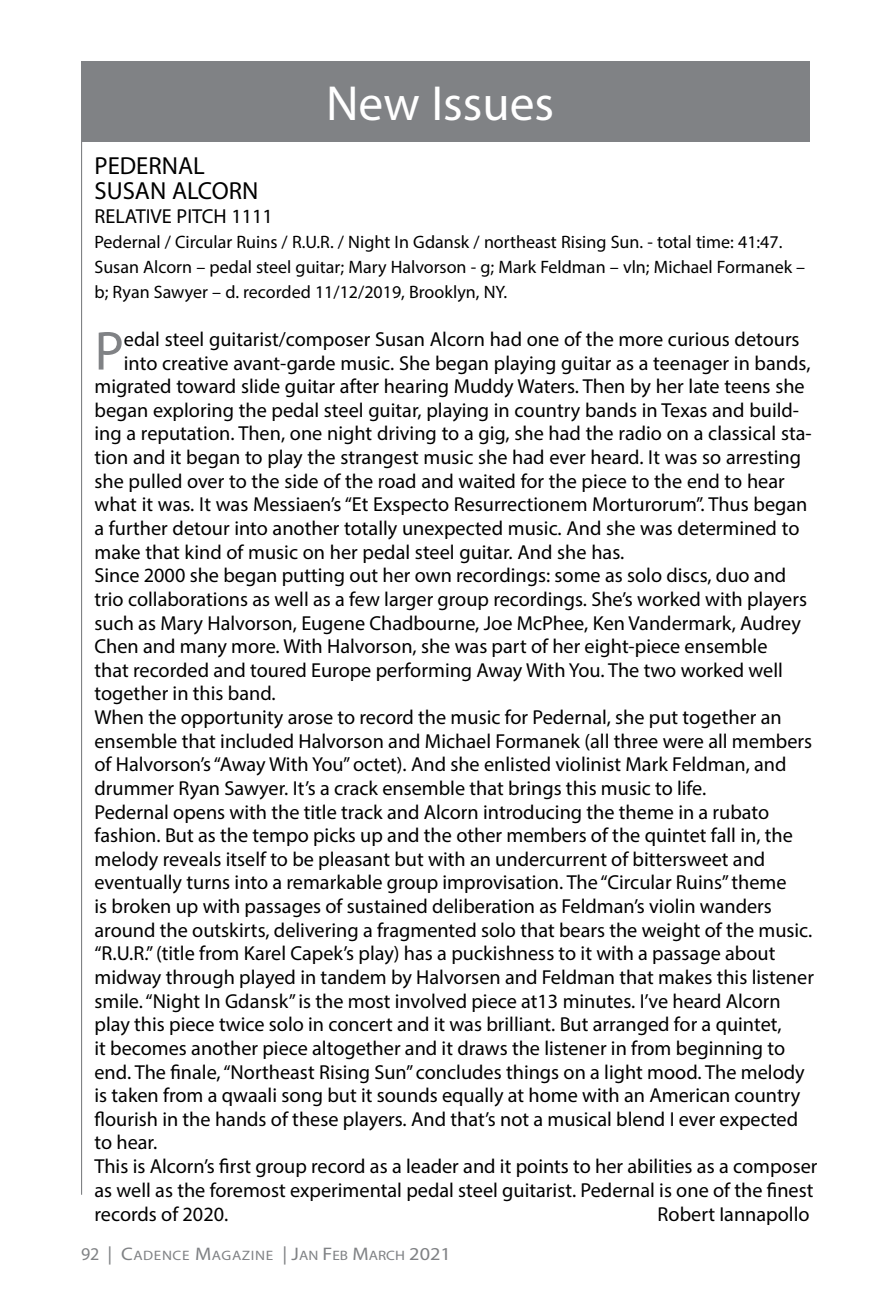
<style>
.page{position:relative;width:891px;height:1296px;background:#fff}
.page>*{position:absolute;margin:0;border:0;box-sizing:border-box;transform-origin:0 0}
.t1{font:55.35px "Myriad Pro";color:#808285}
.t2{font:49.5px "Myriad Pro";color:#fff}
.t3{font:24.75px/24.8px "Myriad Pro";color:#000}
.t4{font:20.25px "Myriad Pro";color:#000}
.t5{font:18px/24.8px "Myriad Pro";color:#000}
.t6{font:13.72px "Myriad Pro";letter-spacing:.04em;color:#808285;scale:1.11 1}
.s1{font-size:18px}
.s2{font-size:18.22px}
</style>
<div class="page">
<div style="left:81px;top:61px;width:729px;height:81px;background:#808285"></div>
<hr style="left:81px;top:142px;width:1px;height:1053px;background:#808285">
<h2 class="t2" style="left:326px;top:73px;width:230px">New Issues</h2>
<p class="t3" style="left:94px;top:153px;width:165px">PEDERNAL<br>SUSAN ALCORN</p>
<p class="t4" style="left:94px;top:204px;width:180px">RELATIVE PITCH 1111</p>
<p class="t5" style="left:94px;top:229px;width:712px">Pedernal / Circular Ruins / R.U.R. / Night In Gdansk / northeast Rising Sun. - total time: 41:47.<br>Susan Alcorn – pedal steel guitar; Mary Halvorson - g; Mark Feldman – vln; Michael Formanek – b; Ryan Sawyer – d. recorded 11/12/2019, Brooklyn, NY.</p>
<h1 class="t1" style="left:94px;top:317px;width:31px">P</h1>
<p class="t4" style="left:124px;top:327px;width:677px">edal steel guitarist/composer Susan Alcorn had one of the more curious detours</p>
<p class="t4" style="left:124px;top:350px;width:688px">into creative avant-garde music. She began playing guitar as a teenager in bands,</p>
<p class="t4" style="left:94px;top:374px;width:712px">migrated toward slide guitar after hearing Muddy Waters. Then by her late teens she</p>
<p class="t4" style="left:94px;top:398px;width:706px">began exploring the pedal steel guitar, playing in country bands in Texas and build-</p>
<p class="t4" style="left:94px;top:421px;width:719px">ing a reputation. Then, one night driving to a gig, she had the radio on a classical sta-</p>
<p class="t4" style="left:94px;top:445px;width:708px">tion and it began to play the strangest music she had ever heard. It was so arresting</p>
<p class="t4" style="left:94px;top:468px;width:692px">she pulled over to the side of the road and waited for the piece to the end to hear</p>
<p class="t4" style="left:94px;top:492px;width:714px">what it was. It was Messiaen’s “Et Exspecto Resurrectionem Morturorum”. Thus began</p>
<p class="t4" style="left:94px;top:516px;width:706px">a further detour into another totally unexpected music. And she was determined to</p>
<p class="t4" style="left:94px;top:539px;width:531px">make that kind of music on her pedal steel guitar. And she has.</p>
<p class="t4" style="left:94px;top:563px;width:693px">Since 2000 she began putting out her own recordings: some as solo discs, duo and</p>
<p class="t4" style="left:94px;top:587px;width:714px">trio collaborations as well as a few larger group recordings. She’s worked with players</p>
<p class="t4" style="left:94px;top:610px;width:708px">such as Mary Halvorson, Eugene Chadbourne, Joe McPhee, Ken Vandermark, Audrey</p>
<p class="t4" style="left:94px;top:634px;width:675px">Chen and many more. With Halvorson, she was part of her eight-piece ensemble</p>
<p class="t4" style="left:94px;top:658px;width:690px">that recorded and toured Europe performing Away With You. The two worked well</p>
<p class="t4" style="left:94px;top:681px;width:183px">together in this band.</p>
<p class="t4" style="left:94px;top:705px;width:689px">When the opportunity arose to record the music for Pedernal, she put together an</p>
<p class="t4" style="left:94px;top:728px;width:719px">ensemble that included Halvorson and Michael Formanek (all three were all members</p>
<p class="t4" style="left:94px;top:752px;width:694px">of Halvorson’s “Away With You” octet). And she enlisted violinist Mark Feldman, and</p>
<p class="t4" style="left:94px;top:776px;width:613px">drummer Ryan Sawyer. It’s a crack ensemble that brings this music to life.</p>
<p class="t4" style="left:94px;top:799px;width:676px">Pedernal opens with the title track and Alcorn introducing the theme in a rubato</p>
<p class="t4" style="left:94px;top:823px;width:700px">fashion. But as the tempo picks up and the other members of the quintet fall in, the</p>
<p class="t4" style="left:94px;top:847px;width:672px">melody reveals itself to be pleasant but with an undercurrent of bittersweet and</p>
<p class="t4" style="left:94px;top:870px;width:694px">eventually turns into a remarkable group improvisation. The “Circular Ruins” theme</p>
<p class="t4" style="left:94px;top:894px;width:679px">is broken up with passages of sustained deliberation as Feldman’s violin wanders</p>
<p class="t4" style="left:94px;top:917px;width:719px">around the outskirts, delivering a fragmented solo that bears the weight of the music.</p>
<p class="t4" style="left:94px;top:941px;width:682px">“R.U.R.” (title from Karel Capek’s play) has a puckishness to it with a passage about</p>
<p class="t4" style="left:94px;top:965px;width:721px">midway through played in tandem by Halvorsen and Feldman that makes this listener</p>
<p class="t4" style="left:94px;top:988px;width:688px">smile. “Night In Gdansk” is the most involved piece at13 minutes. I’ve heard Alcorn</p>
<p class="t4" style="left:94px;top:1012px;width:689px">play this piece twice solo in concert and it was brilliant. But arranged for a quintet,</p>
<p class="t4" style="left:94px;top:1036px;width:692px">it becomes another piece altogether and it draws the listener in from beginning to</p>
<p class="t4" style="left:94px;top:1059px;width:712px">end. The finale, “Northeast Rising Sun” concludes things on a light mood. The melody</p>
<p class="t4" style="left:94px;top:1083px;width:707px">is taken from a qwaali song but it sounds equally at home with an American country</p>
<p class="t4" style="left:94px;top:1107px;width:705px">flourish in the hands of these players. And that’s not a musical blend I ever expected</p>
<p class="t4" style="left:94px;top:1130px;width:64px">to hear.</p>
<p class="t4" style="left:94px;top:1154px;width:724px">This is Alcorn’s first group record as a leader and it points to her abilities as a composer</p>
<p class="t4" style="left:94px;top:1177px;width:721px">as well as the foremost experimental pedal steel guitarist. Pedernal is one of the finest</p>
<p class="t4" style="left:94px;top:1202px;width:135px">records of 2020.</p>
<p class="t4" style="left:658px;top:1202px;width:154px">Robert Iannapollo</p>
<p class="t6" style="left:81px;top:1247px;width:335px"><span class="s1">92</span> <span class="s2">|</span> <span class="s2">C</span>ADENCE <span class="s2">M</span>AGAZINE <span class="s2">| J</span>AN <span class="s2">F</span>EB <span class="s2">M</span>ARCH <span class="s2">2021</span></p>
</div>
